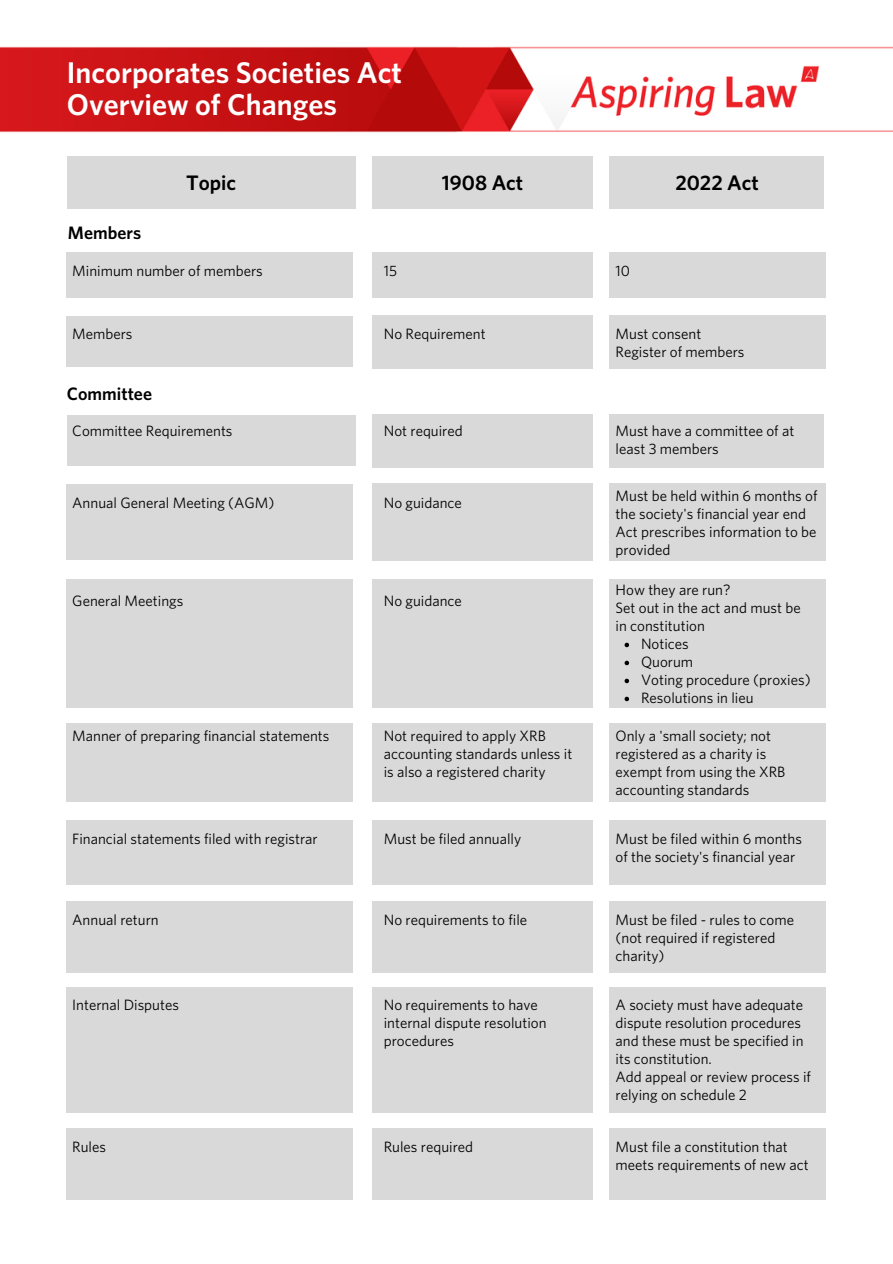
<style>
.page{position:relative;width:893px;height:1264px;background:#fff}
.page>*{position:absolute;margin:0;border:0;box-sizing:border-box;transform-origin:0 0}
.t1{font:600 30px/32.5px "Whitney";color:#fff}
.t2{font:600 21px "Whitney";color:#000}
.t3{font:600 18px "Whitney";color:#000}
.t4{font:15px/18px "Whitney";color:#000}
</style>
<div class="page">
<div style="left:609px;top:252px;width:216px;height:45px;background:#d9d9d9"></div>
<div style="left:609px;top:156px;width:214px;height:52px;background:#d9d9d9"></div>
<div style="left:67px;top:156px;width:288px;height:52px;background:#d9d9d9"></div>
<div style="left:372px;top:252px;width:220px;height:45px;background:#d9d9d9"></div>
<div style="left:372px;top:156px;width:220px;height:52px;background:#d9d9d9"></div>
<img style="left:0;top:46px;width:892px;height:87px">
<div style="left:67px;top:252px;width:285px;height:45px;background:#d9d9d9"></div>
<div style="left:67px;top:317px;width:286px;height:50px;background:#d9d9d9"></div>
<div style="left:609px;top:315px;width:216px;height:53px;background:#d9d9d9"></div>
<div style="left:372px;top:315px;width:220px;height:53px;background:#d9d9d9"></div>
<div style="left:67px;top:416px;width:288px;height:50px;background:#d9d9d9"></div>
<div style="left:609px;top:414px;width:214px;height:53px;background:#d9d9d9"></div>
<div style="left:372px;top:414px;width:220px;height:53px;background:#d9d9d9"></div>
<div style="left:67px;top:484px;width:286px;height:75px;background:#d9d9d9"></div>
<div style="left:609px;top:483px;width:216px;height:78px;background:#d9d9d9"></div>
<div style="left:372px;top:483px;width:220px;height:78px;background:#d9d9d9"></div>
<div style="left:67px;top:579px;width:286px;height:128px;background:#d9d9d9"></div>
<div style="left:609px;top:579px;width:216px;height:128px;background:#d9d9d9"></div>
<div style="left:372px;top:579px;width:220px;height:128px;background:#d9d9d9"></div>
<div style="left:67px;top:723px;width:286px;height:79px;background:#d9d9d9"></div>
<div style="left:609px;top:723px;width:216px;height:79px;background:#d9d9d9"></div>
<div style="left:372px;top:723px;width:220px;height:79px;background:#d9d9d9"></div>
<svg style="left:624px;top:642px;width:5px;height:5px"></svg>
<svg style="left:624px;top:660px;width:5px;height:5px"></svg>
<svg style="left:624px;top:678px;width:5px;height:5px"></svg>
<svg style="left:624px;top:696px;width:5px;height:5px"></svg>
<div style="left:67px;top:820px;width:286px;height:64px;background:#d9d9d9"></div>
<div style="left:609px;top:820px;width:216px;height:64px;background:#d9d9d9"></div>
<div style="left:372px;top:820px;width:220px;height:64px;background:#d9d9d9"></div>
<div style="left:67px;top:900px;width:286px;height:72px;background:#d9d9d9"></div>
<div style="left:609px;top:900px;width:216px;height:72px;background:#d9d9d9"></div>
<div style="left:372px;top:900px;width:220px;height:72px;background:#d9d9d9"></div>
<div style="left:67px;top:987px;width:286px;height:125px;background:#d9d9d9"></div>
<div style="left:609px;top:987px;width:216px;height:125px;background:#d9d9d9"></div>
<div style="left:372px;top:987px;width:220px;height:125px;background:#d9d9d9"></div>
<div style="left:67px;top:1127px;width:286px;height:72px;background:#d9d9d9"></div>
<div style="left:609px;top:1127px;width:216px;height:72px;background:#d9d9d9"></div>
<div style="left:372px;top:1127px;width:220px;height:72px;background:#d9d9d9"></div>
<h1 class="t1" style="left:67px;top:55px;width:337px">Incorporates Societies Act<br>Overview of Changes</h1>
<p class="t3" style="left:68px;top:222px;width:75px">Members</p>
<h2 class="t2" style="left:186px;top:170px;width:52px">Topic</h2>
<h2 class="t2" style="left:442px;top:170px;width:83px">1908 Act</h2>
<h2 class="t2" style="left:675px;top:170px;width:85px">2022 Act</h2>
<p class="t4" style="left:72px;top:262px;width:192px">Minimum number of members</p>
<p class="t4" style="left:384px;top:262px;width:15px">15</p>
<p class="t4" style="left:615px;top:262px;width:16px">10</p>
<p class="t4" style="left:72px;top:324px;width:62px">Members</p>
<p class="t4" style="left:384px;top:324px;width:103px">No Requirement</p>
<p class="t4" style="left:615px;top:324px;width:130px">Must consent<br>Register of members</p>
<p class="t3" style="left:67px;top:382px;width:87px">Committee</p>
<p class="t4" style="left:72px;top:421px;width:162px">Committee Requirements</p>
<p class="t4" style="left:384px;top:421px;width:80px">Not required</p>
<p class="t4" style="left:615px;top:421px;width:180px">Must have a committee of at least 3 members</p>
<p class="t4" style="left:72px;top:493px;width:204px">Annual General Meeting (AGM)</p>
<p class="t4" style="left:384px;top:493px;width:80px">No guidance</p>
<p class="t4" style="left:615px;top:486px;width:203px">Must be held within 6 months of the society's financial year end<br>Act prescribes information to be provided</p>
<p class="t4" style="left:72px;top:591px;width:112px">General Meetings</p>
<p class="t4" style="left:384px;top:591px;width:80px">No guidance</p>
<p class="t4" style="left:615px;top:581px;width:186px">How they are run?<br>Set out in the act and must be in constitution</p>
<p class="t4" style="left:72px;top:726px;width:259px">Manner of preparing financial statements</p>
<p class="t4" style="left:72px;top:829px;width:247px">Financial statements filed with registrar</p>
<p class="t4" style="left:641px;top:635px;width:171px">Notices<br>Quorum<br>Voting procedure (proxies)<br>Resolutions in lieu</p>
<p class="t4" style="left:384px;top:726px;width:190px">Not required to apply XRB accounting standards unless it is also a registered charity</p>
<p class="t4" style="left:615px;top:726px;width:171px">Only a 'small society; not registered as a charity is exempt from using the XRB accounting standards</p>
<p class="t4" style="left:384px;top:829px;width:139px">Must be filed annually</p>
<p class="t4" style="left:615px;top:829px;width:188px">Must be filed within 6 months of the society's financial year</p>
<p class="t4" style="left:72px;top:910px;width:88px">Annual return</p>
<p class="t4" style="left:384px;top:910px;width:145px">No requirements to file</p>
<p class="t4" style="left:615px;top:910px;width:180px">Must be filed - rules to come (not required if registered charity)</p>
<p class="t4" style="left:72px;top:995px;width:108px">Internal Disputes</p>
<p class="t4" style="left:384px;top:995px;width:164px">No requirements to have internal dispute resolution procedures</p>
<p class="t4" style="left:615px;top:995px;width:197px">A society must have adequate dispute resolution procedures and these must be specified in its constitution.<br>Add appeal or review process if relying on schedule 2</p>
<p class="t4" style="left:72px;top:1137px;width:35px">Rules</p>
<p class="t4" style="left:384px;top:1137px;width:91px">Rules required</p>
<p class="t4" style="left:615px;top:1137px;width:194px">Must file a constitution that meets requirements of new act</p>
</div>
